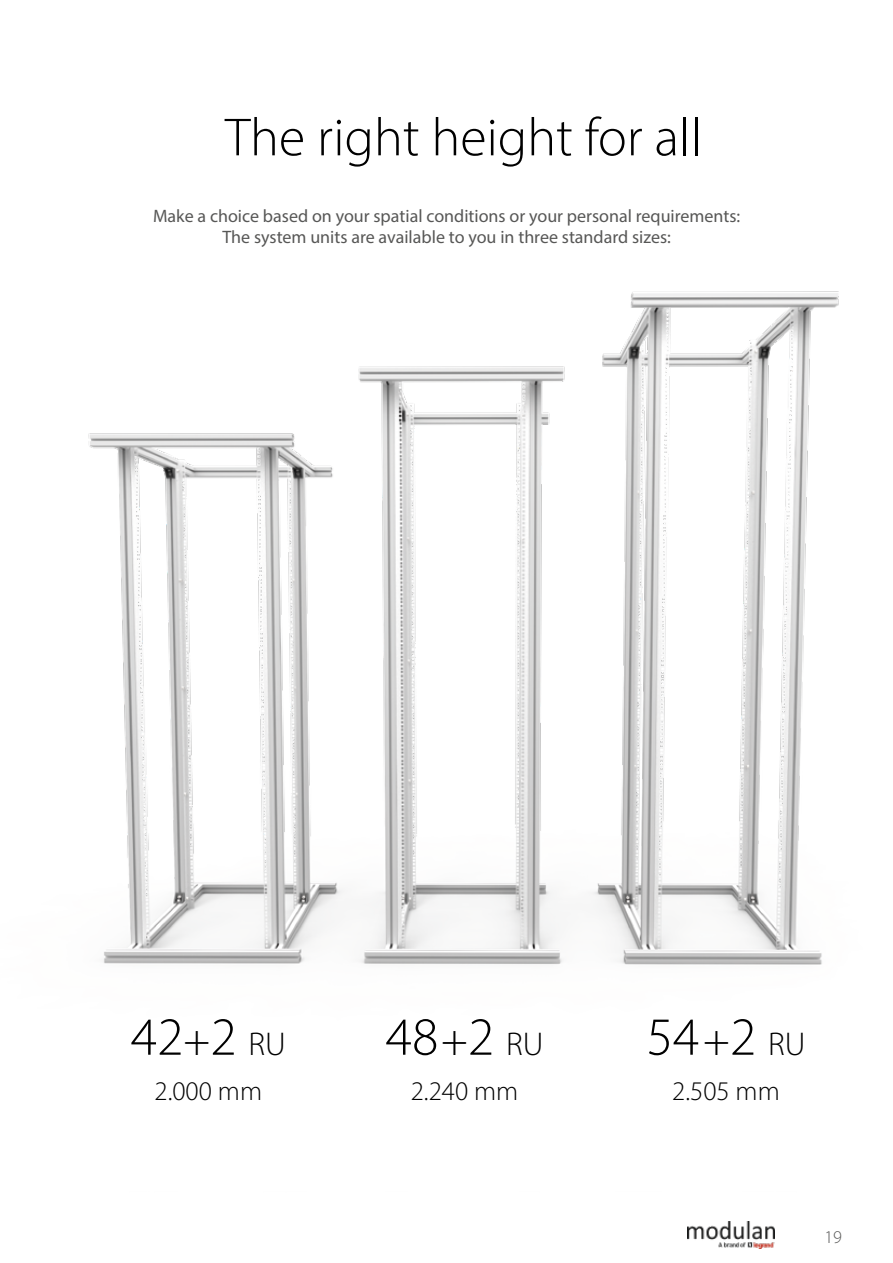
<style>
.page{position:relative;width:893px;height:1263px;background:#fff}
.page>*{position:absolute;margin:0;border:0;box-sizing:border-box;transform-origin:0 0}
.t1{font:300 54px "Myriad Pro";color:#000}
.t2{font:300 27px "Myriad Pro";color:#000}
.t3{font:18px/21.6px "Myriad Pro";color:#575756;text-align:center}
.t4{font:300 18px "Myriad Pro";color:#575756}
.s1{font-size:45px}
.s2{font-size:33px}
</style>
<div class="page">
<img style="left:88px;top:291px;width:751px;height:674px">
<img style="left:687px;top:1221px;width:87px;height:27px">
<h1 class="t1" style="left:225px;top:105px;width:478px">The right height for all</h1>
<p class="t3" style="left:153px;top:205px;width:589px">Make a choice based on your spatial conditions or your personal requirements:<br>The system units are available to you in three standard sizes:</p>
<h1 class="t1" style="left:131px;top:1004px;width:157px">42<span class="s1">+</span>2 <span class="s2">RU</span></h1>
<h2 class="t2" style="left:155px;top:1075px;width:109px">2.000 mm</h2>
<h1 class="t1" style="left:386px;top:1004px;width:159px">48<span class="s1">+</span>2 <span class="s2">RU</span></h1>
<h2 class="t2" style="left:411px;top:1075px;width:109px">2.240 mm</h2>
<h1 class="t1" style="left:647px;top:1004px;width:160px">54<span class="s1">+</span>2 <span class="s2">RU</span></h1>
<h2 class="t2" style="left:672px;top:1075px;width:109px">2.505 mm</h2>
<p class="t4" style="left:824px;top:1226px;width:19px">19</p>
</div>
